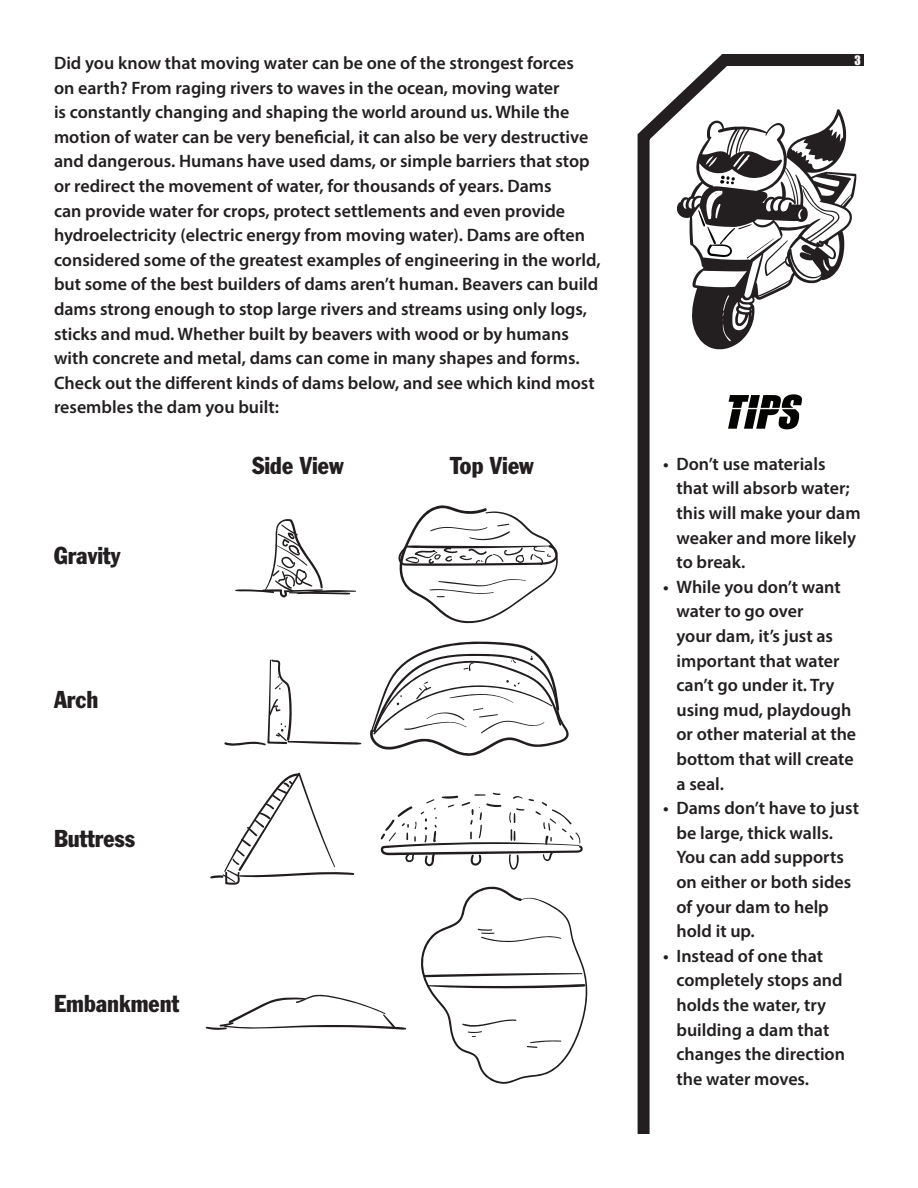
<style>
.page{position:relative;width:918px;height:1188px;background:#fff}
.page>*{position:absolute;margin:0;border:0;box-sizing:border-box;transform-origin:0 0}
.t1{font:condensed 24px "Franklin Gothic Std";color:#231f20}
.t2{font:600 18px/24.6px "Myriad Pro";color:#231f20}
.t3{font:12px "Impact";color:#fff}
</style>
<div class="page">
<svg style="left:637px;top:54px;width:227px;height:1080px"></svg>
<div style="left:837px;top:54px;width:24px;height:12px;background:#231f20"></div>
<svg style="left:669px;top:102px;width:195px;height:255px"></svg>
<svg style="left:677px;top:109px;width:179px;height:241px"></svg>
<svg style="left:235px;top:519px;width:121px;height:78px"></svg>
<svg style="left:398px;top:505px;width:160px;height:119px"></svg>
<svg style="left:224px;top:659px;width:138px;height:87px"></svg>
<svg style="left:370px;top:641px;width:199px;height:115px"></svg>
<svg style="left:210px;top:772px;width:145px;height:113px"></svg>
<svg style="left:380px;top:793px;width:203px;height:77px"></svg>
<svg style="left:205px;top:994px;width:201px;height:36px"></svg>
<svg style="left:421px;top:886px;width:167px;height:198px"></svg>
<svg style="left:728px;top:394px;width:74px;height:35px"></svg>
<p class="t2" style="left:54px;top:50px;width:521px">Did you know that moving water can be one of the strongest forces</p>
<p class="t3" style="left:855px;top:51px;width:8px">3</p>
<p class="t2" style="left:54px;top:75px;width:548px">on earth? From raging rivers to waves in the ocean, moving water<br>is constantly changing and shaping the world around us. While the motion of water can be very beneficial, it can also be very destructive and dangerous. Humans have used dams, or simple barriers that stop or redirect the movement of water, for thousands of years. Dams<br>can provide water for crops, protect settlements and even provide hydroelectricity (electric energy from moving water). Dams are often considered some of the greatest examples of engineering in the world, but some of the best builders of dams aren’t human. Beavers can build dams strong enough to stop large rivers and streams using only logs, sticks and mud. Whether built by beavers with wood or by humans with concrete and metal, dams can come in many shapes and forms.<br>Check out the different kinds of dams below, and see which kind most resembles the dam you built:</p>
<p class="t2" style="left:676px;top:451px;width:186px;text-indent:-14px">• Don’t use materials that will absorb water; this will make your dam weaker and more likely to break.</p>
<p class="t2" style="left:676px;top:574px;width:181px;text-indent:-14px">• While you don’t want water to go over<br>your dam, it’s just as important that water can’t go under it. Try using mud, playdough or other material at the bottom that will create a seal.</p>
<p class="t2" style="left:676px;top:795px;width:184px;text-indent:-14px">• Dams don’t have to just be large, thick walls.<br>You can add supports on either or both sides of your dam to help hold it up.</p>
<p class="t2" style="left:676px;top:943px;width:170px;text-indent:-14px">• Instead of one that completely stops and holds the water, try building a dam that changes the direction the water moves.</p>
<h1 class="t1" style="left:252px;top:451px;width:93px">Side View</h1>
<h1 class="t1" style="left:450px;top:451px;width:85px">Top View</h1>
<h1 class="t1" style="left:54px;top:541px;width:68px">Gravity</h1>
<h1 class="t1" style="left:54px;top:685px;width:46px">Arch</h1>
<h1 class="t1" style="left:54px;top:824px;width:82px">Buttress</h1>
<h1 class="t1" style="left:54px;top:989px;width:127px">Embankment</h1>
</div>
